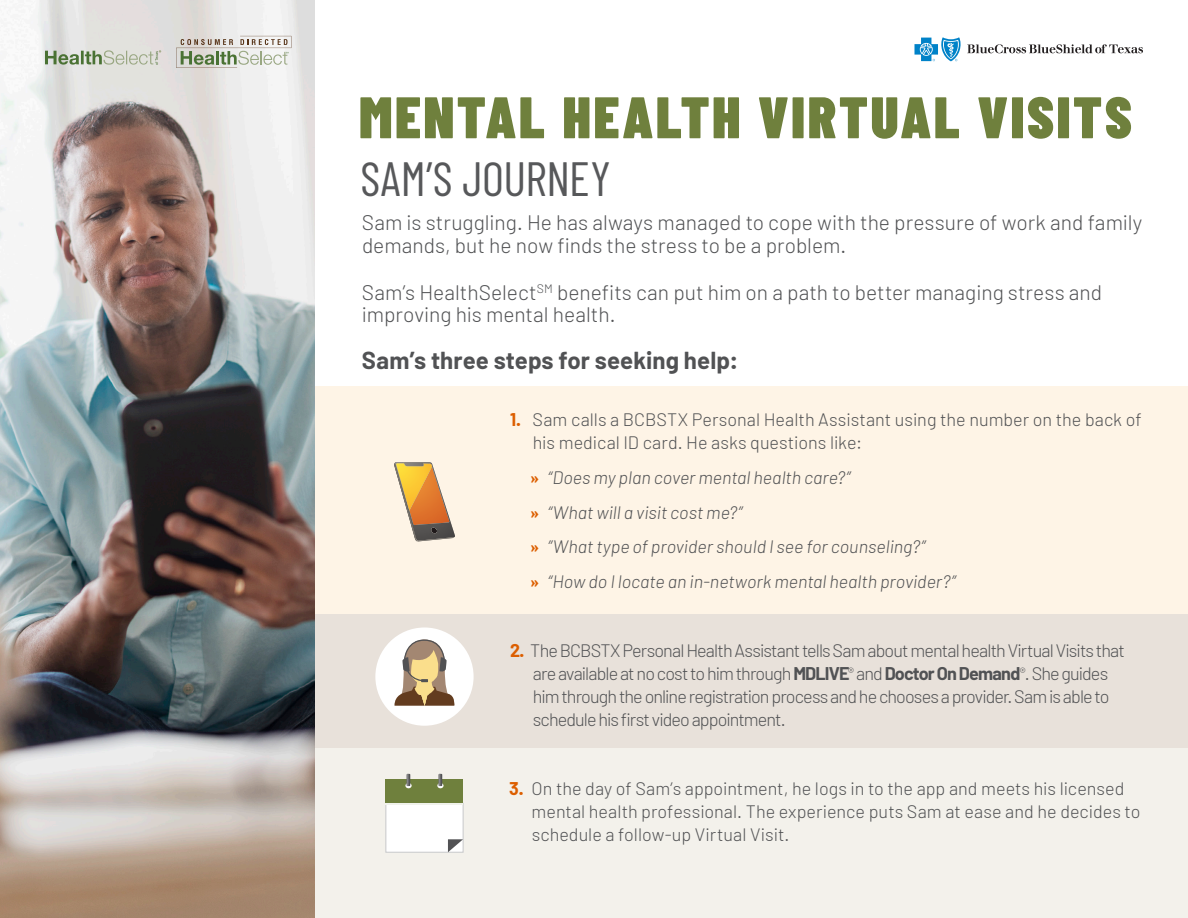
<style>
.page{position:relative;width:1188px;height:918px;background:#fff}
.page>*{position:absolute;margin:0;border:0;box-sizing:border-box;transform-origin:0 0}
.Headlines{font:900 58.5px "Barlow Condensed";letter-spacing:.045em;color:#6f803d}
.Subheadline{font:48px "Barlow Condensed";letter-spacing:-.005em;color:#57585a}
.SubHeader_-_No_-_TOC{font:700 24px "Barlow";letter-spacing:.005em;color:#515254}
.SubPageHeader_-_TOC{font:300 21px/22.5px "Barlow";color:#515254}
.t1{font:300 18px/23.1px "Barlow";letter-spacing:-.01em;color:#515254}
.t2{font:300 18px/23.1px "Barlow";letter-spacing:-.05em;color:#515254}
.t3{font:italic 300 18px "Barlow";color:#515254}
.s1{font-weight:700;color:#dc5e00}
.s2{font-family:"Portada";font-weight:700;font-style:normal;color:#dc5e00}
.s3{font-weight:700}
</style>
<div class="page">
<img style="left:0;top:0;width:315px;height:918px">
<div style="left:315px;top:386px;width:873px;height:229px;background:#fef4e6"></div>
<div style="left:315px;top:615px;width:873px;height:134px;background:#e8e1da"></div>
<div style="left:315px;top:749px;width:873px;height:169px;background:#f3f1eb"></div>
<svg style="left:176px;top:36px;width:115px;height:32px"></svg>
<svg style="left:45px;top:50px;width:116px;height:15px;background:#b7c1ad"></svg>
<svg style="left:967px;top:44px;width:176px;height:9px"></svg>
<svg style="left:914px;top:37px;width:47px;height:24px"></svg>
<div style="left:386px;top:803px;width:77px;height:49px;background:#fff;border:1px solid #c7c8ca"></div>
<div style="left:386px;top:779px;width:77px;height:24px;background:#6f803d"></div>
<hr style="left:386px;top:803px;width:77px;height:2px;background:#f0f2eb">
<svg style="left:448px;top:839px;width:15px;height:13px"></svg>
<svg style="left:405px;top:774px;width:7px;height:14px"></svg>
<svg style="left:437px;top:774px;width:7px;height:14px"></svg>
<svg style="left:394px;top:462px;width:61px;height:80px"></svg>
<svg style="left:375px;top:627px;width:99px;height:99px"></svg>
<p class="Headlines" style="left:359px;top:76px;width:774px">MENTAL HEALTH VIRTUAL VISITS</p>
<p class="Subheadline" style="left:360px;top:144px;width:252px">SAM’S JOURNEY</p>
<p class="SubPageHeader_-_TOC" style="left:362px;top:211px;width:782px">Sam is struggling. He has always managed to cope with the pressure of work and family demands, but he now finds the stress to be a problem.</p>
<p class="SubPageHeader_-_TOC" style="left:362px;top:280px;width:742px">Sam’s HealthSelect<sup>SM</sup> benefits can put him on a path to better managing stress and improving his mental health.</p>
<p class="SubHeader_-_No_-_TOC" style="left:362px;top:345px;width:378px">Sam’s three steps for seeking help:</p>
<p class="t1" style="left:533px;top:408px;width:610px;text-indent:-23px"><span class="s1">1.</span> Sam calls a BCBSTX Personal Health Assistant using the number on the back of his medical ID card. He asks questions like:</p>
<p class="t3" style="left:531px;top:466px;width:321px"><span class="s2">»</span> “Does my plan cover mental health care?”</p>
<p class="t3" style="left:531px;top:501px;width:213px"><span class="s2">»</span> “What will a visit cost me?”</p>
<p class="t3" style="left:531px;top:535px;width:396px"><span class="s2">»</span> ”What type of provider should I see for counseling?”</p>
<p class="t3" style="left:531px;top:570px;width:426px"><span class="s2">»</span> “How do I locate an in-network mental health provider?”</p>
<p class="t2" style="left:533px;top:638px;width:594px;text-indent:-22px"><span class="s1">2.</span> The BCBSTX Personal Health Assistant tells Sam about mental health Virtual Visits that are available at no cost to him through <span class="s3">MDLIVE</span><sup>®</sup> and <span class="s3">Doctor On Demand</span><sup>®</sup>. She guides him through the online registration process and he chooses a provider. Sam is able to schedule his first video appointment.</p>
<p class="t1" style="left:532px;top:777px;width:610px;text-indent:-22px"><span class="s1">3.</span> On the day of Sam’s appointment, he logs in to the app and meets his licensed mental health professional. The experience puts Sam at ease and he decides to schedule a follow-up Virtual Visit.</p>
</div>
